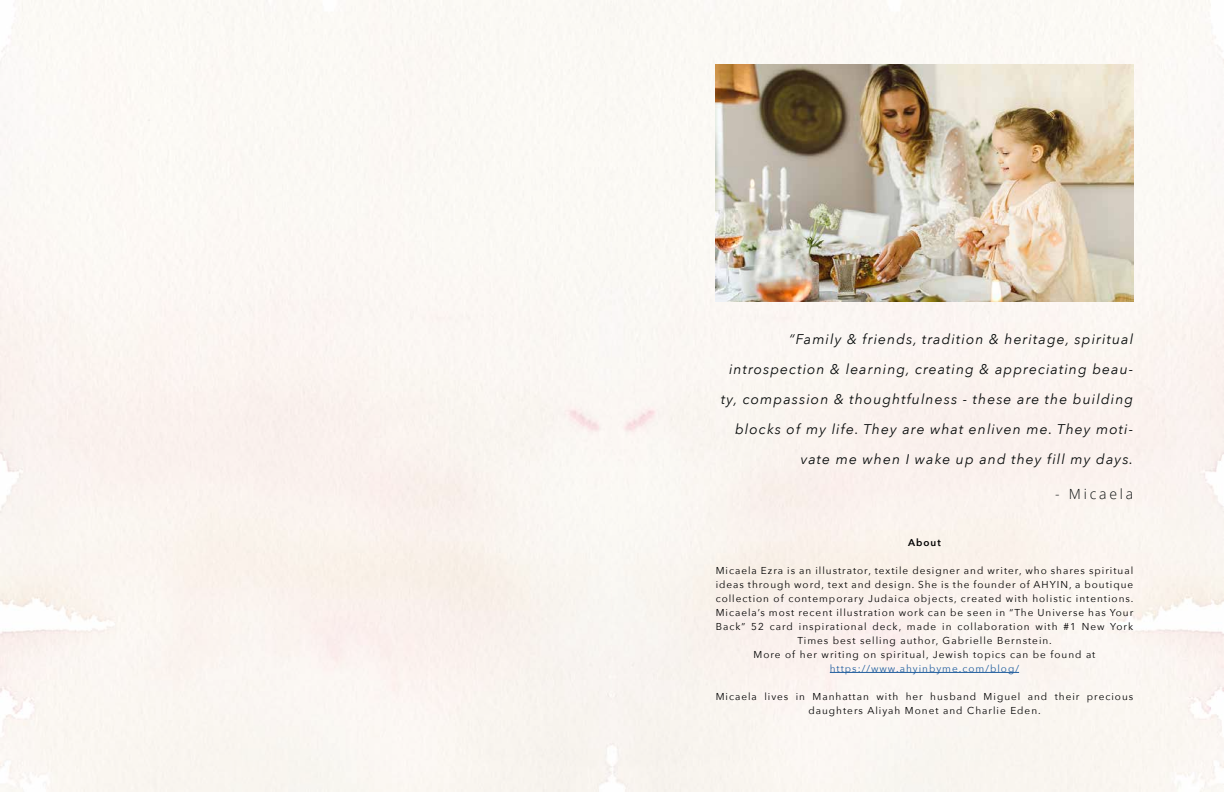
<style>
.page{position:relative;width:1224px;height:792px;background:#fbf6f2}
.page>*{position:absolute;margin:0;border:0;box-sizing:border-box;transform-origin:0 0}
.t1{font:italic 14px/30px "Avenir Next";letter-spacing:.075em;color:#070b0b;text-align:right}
.t2{font:300 14px "Open Sans";letter-spacing:.2em;color:#070b0b}
.t3{font:10px/14px "Avenir Next";letter-spacing:.1em;color:#000;text-align:center}
.t4{font:10px "Avenir Next";letter-spacing:.1em;color:#215e9e}
.t5{font:600 10px "Avenir Next";letter-spacing:.1em;color:#000}
</style>
<div class="page">
<hr style="left:830px;top:672px;width:189px;height:1px;background:#215e9e">
<img style="left:716px;top:65px;width:417px;height:237px">
<p class="t1" style="left:721px;top:324px;width:413px">“Family &amp; friends, tradition &amp; heritage, spiritual introspection &amp; learning, creating &amp; appreciating beau&shy;ty, compassion &amp; thoughtfulness - these are the building blocks of my life. They are what enliven me. They moti&shy;vate me when I wake up and they fill my days.</p>
<h1 class="t2" style="left:1055px;top:485px;width:80px">- Micaela</h1>
<p class="t5" style="left:908px;top:534px;width:34px">About</p>
<p class="t3" style="left:716px;top:563px;width:419px">Micaela Ezra is an illustrator, textile designer and writer, who shares spiritual ideas through word, text and design. She is the founder of AHYIN, a boutique collection of contemporary Judaica objects, created with holistic intentions.<br>Micaela’s most recent illustration work can be seen in “The Universe has Your Back” 52 card inspirational deck, made in collaboration with #1 New York Times best selling author, Gabrielle Bernstein.<br>More of her writing on spiritual, Jewish topics can be found at</p>
<p class="t4" style="left:830px;top:660px;width:191px">https://www.ahyinbyme.com/blog/</p>
<p class="t3" style="left:716px;top:689px;width:419px">Micaela lives in Manhattan with her husband Miguel and their precious daughters Aliyah Monet and Charlie Eden.</p>
</div>
